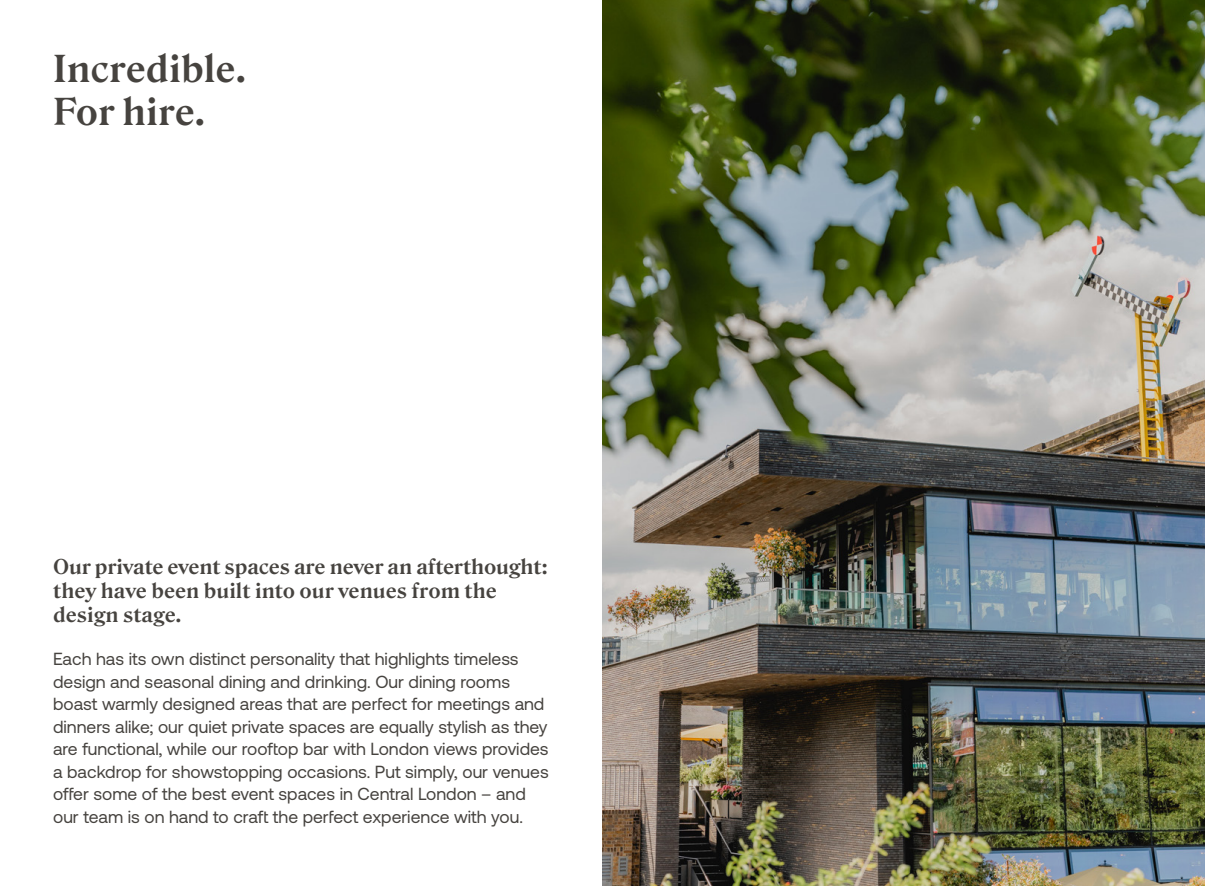
<style>
.page{position:relative;width:1205px;height:886px;background:#fff}
.page>*{position:absolute;margin:0;border:0;box-sizing:border-box;transform-origin:0 0}
.t1{font:700 36.25px/43.5px "Roslindale Text";color:#46433f}
.t2{font:700 20px/24px "Roslindale Text";letter-spacing:-.01em;color:#46433f}
.t3{font:17.5px/22.5px "Aeonik";color:#46433f}
</style>
<div class="page">
<img style="left:602px;top:0;width:603px;height:886px">
<p class="t1" style="left:53px;top:44px;width:195px">Incredible.<br>For hire.</p>
<p class="t2" style="left:53px;top:553px;width:496px">Our private event spaces are never an afterthought: they have been built into our venues from the design stage.</p>
<p class="t3" style="left:53px;top:648px;width:497px">Each has its own distinct personality that highlights timeless design and seasonal dining and drinking. Our dining rooms boast warmly designed areas that are perfect for meetings and dinners alike; our quiet private spaces are equally stylish as they are functional, while our rooftop bar with London views provides a backdrop for showstopping occasions. Put simply, our venues offer some of the best event spaces in Central London – and our team is on hand to craft the perfect experience with you.</p>
</div>
